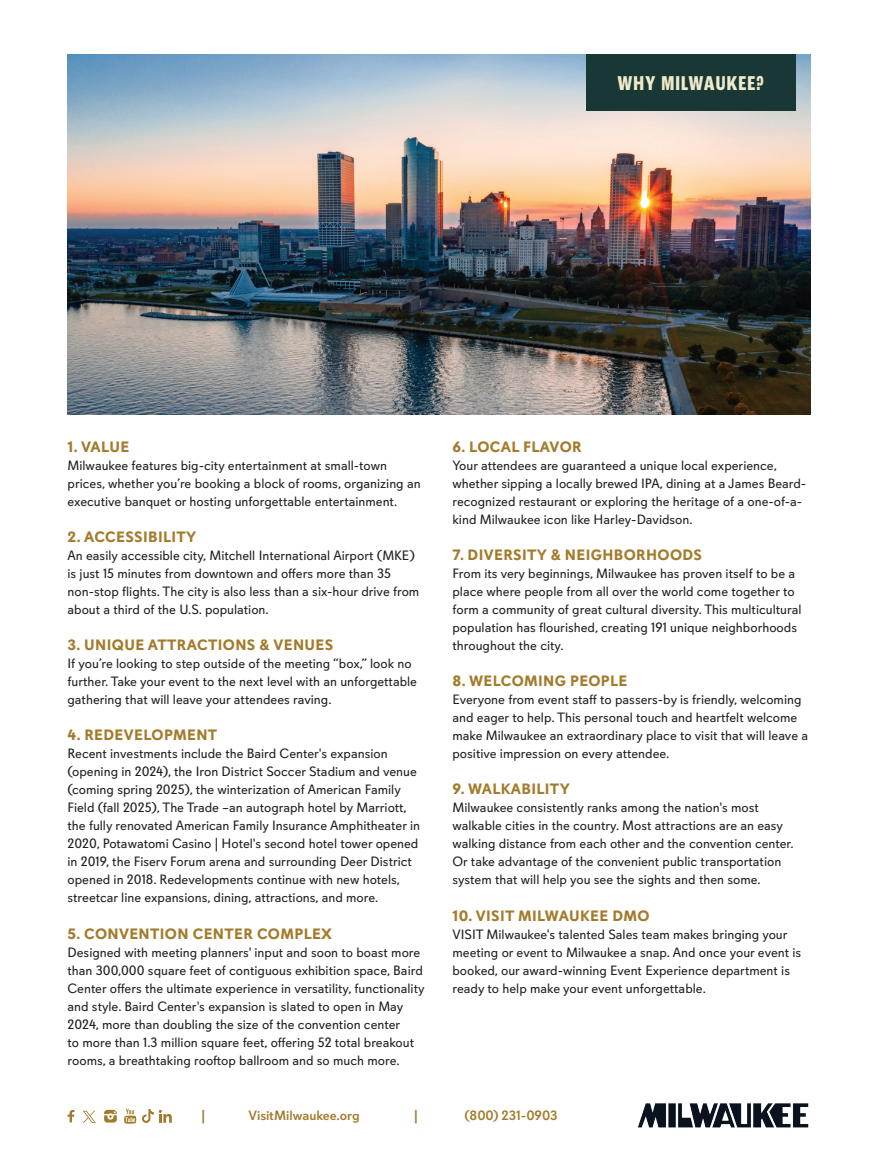
<style>
.page{position:relative;width:878px;height:1175px;background:#fff}
.page>*{position:absolute;margin:0;border:0;box-sizing:border-box;transform-origin:0 0}
.t1{font:700 condensed 21px "Roc Grotesk";letter-spacing:.05em;color:#efeacc}
.t2{font:700 15px "Davis Sans";letter-spacing:.025em;color:#a37b2c}
.t3{font:13.5px/18px "Davis Sans";color:#231f20}
.t4{font:500 13.5px "Davis Sans";letter-spacing:-.005em;color:#a37b2c}
</style>
<div class="page">
<img style="left:638px;top:1103px;width:171px;height:25px">
<svg style="left:68px;top:1110px;width:6px;height:12px"></svg>
<svg style="left:104px;top:1109px;width:13px;height:13px"></svg>
<svg style="left:124px;top:1108px;width:12px;height:15px"></svg>
<svg style="left:142px;top:1109px;width:30px;height:13px"></svg>
<svg style="left:83px;top:1110px;width:12px;height:12px"></svg>
<img style="left:68px;top:54px;width:742px;height:360px">
<div style="left:586px;top:54px;width:209px;height:56px;background:#193734"></div>
<h1 class="t1" style="left:617px;top:71px;width:148px">WHY MILWAUKEE?</h1>
<p class="t2" style="left:68px;top:438px;width:63px">1. VALUE</p>
<p class="t3" style="left:68px;top:457px;width:354px">Milwaukee features big-city entertainment at small-town prices, whether you’re booking a block of rooms, organizing an executive banquet or hosting unforgettable entertainment.</p>
<p class="t2" style="left:68px;top:528px;width:130px">2. ACCESSIBILITY</p>
<p class="t3" style="left:68px;top:547px;width:353px">An easily accessible city, Mitchell International Airport (MKE) is just 15 minutes from downtown and offers more than 35 non-stop flights. The city is also less than a six-hour drive from about a third of the U.S. population.</p>
<p class="t2" style="left:68px;top:636px;width:267px">3. UNIQUE ATTRACTIONS &amp; VENUES</p>
<p class="t3" style="left:68px;top:655px;width:351px">If you’re looking to step outside of the meeting “box,” look no further. Take your event to the next level with an unforgettable gathering that will leave your attendees raving.</p>
<p class="t2" style="left:68px;top:726px;width:151px">4. REDEVELOPMENT</p>
<p class="t3" style="left:68px;top:745px;width:354px">Recent investments include the Baird Center's expansion (opening in 2024), the Iron District Soccer Stadium and venue (coming spring 2025), the winterization of American Family Field (fall 2025), The Trade –an autograph hotel by Marriott, the fully renovated American Family Insurance Amphitheater in 2020, Potawatomi Casino | Hotel's second hotel tower opened in 2019, the Fiserv Forum arena and surrounding Deer District opened in 2018. Redevelopments continue with new hotels, streetcar line expansions, dining, attractions, and more.</p>
<p class="t2" style="left:68px;top:924px;width:266px">5. CONVENTION CENTER COMPLEX</p>
<p class="t3" style="left:68px;top:943px;width:358px">Designed with meeting planners' input and soon to boast more than 300,000 square feet of contiguous exhibition space, Baird Center offers the ultimate experience in versatility, functionality and style. Baird Center's expansion is slated to open in May 2024, more than doubling the size of the convention center<br>to more than 1.3 million square feet, offering 52 total breakout rooms, a breathtaking rooftop ballroom and so much more.</p>
<p class="t2" style="left:452px;top:438px;width:131px">6. LOCAL FLAVOR</p>
<p class="t3" style="left:452px;top:457px;width:355px">Your attendees are guaranteed a unique local experience, whether sipping a locally brewed IPA, dining at a James Beard&shy;recognized restaurant or exploring the heritage of a one-of-a&shy;kind Milwaukee icon like Harley-Davidson.</p>
<p class="t2" style="left:452px;top:546px;width:251px">7. DIVERSITY &amp; NEIGHBORHOODS</p>
<p class="t3" style="left:452px;top:565px;width:350px">From its very beginnings, Milwaukee has proven itself to be a place where people from all over the world come together to form a community of great cultural diversity. This multicultural population has flourished, creating 191 unique neighborhoods throughout the city.</p>
<p class="t2" style="left:452px;top:672px;width:176px">8. WELCOMING PEOPLE</p>
<p class="t3" style="left:452px;top:691px;width:357px">Everyone from event staff to passers-by is friendly, welcoming and eager to help. This personal touch and heartfelt welcome make Milwaukee an extraordinary place to visit that will leave a positive impression on every attendee.</p>
<p class="t2" style="left:452px;top:780px;width:119px">9. WALKABILITY</p>
<p class="t3" style="left:452px;top:799px;width:343px">Milwaukee consistently ranks among the nation's most walkable cities in the country. Most attractions are an easy walking distance from each other and the convention center.<br>Or take advantage of the convenient public transportation system that will help you see the sights and then some.</p>
<p class="t2" style="left:452px;top:906px;width:199px">10. VISIT MILWAUKEE DMO</p>
<p class="t3" style="left:452px;top:925px;width:350px">VISIT Milwaukee's talented Sales team makes bringing your meeting or event to Milwaukee a snap. And once your event is booked, our award-winning Event Experience department is ready to help make your event unforgettable.</p>
<p class="t4" style="left:201px;top:1107px;width:5px">|</p>
<p class="t4" style="left:248px;top:1107px;width:113px">VisitMilwaukee.org</p>
<p class="t4" style="left:414px;top:1107px;width:5px">|</p>
<p class="t4" style="left:464px;top:1107px;width:94px">(800) 231-0903</p>
</div>
